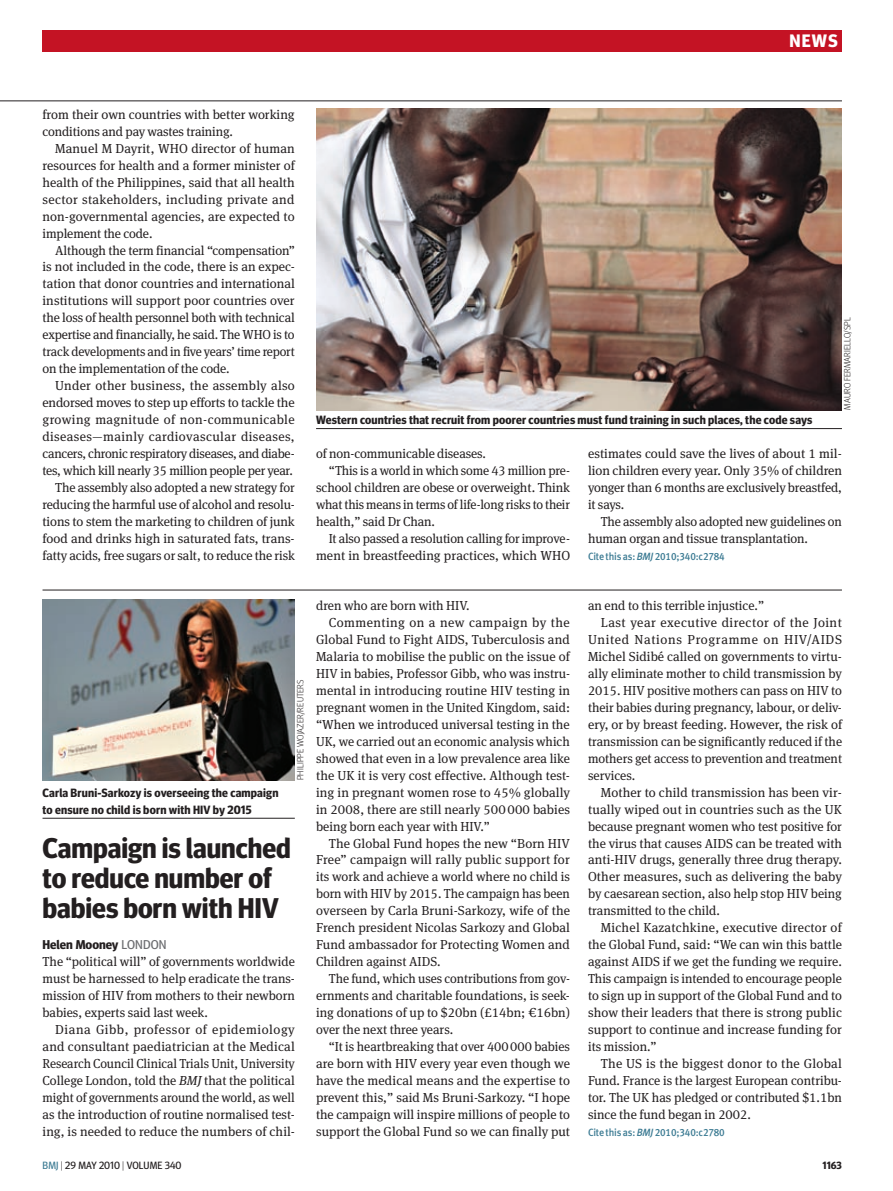
<style>
.page{position:relative;width:893px;height:1191px;background:#fff}
.page>*{position:absolute;margin:0;border:0;box-sizing:border-box;transform-origin:0 0}
.news_head_19bold{font:700 28.5px/30px "Meta Headline OT";color:#231f20}
.t1{font:700 18px "Meta Headline OT";color:#fff}
.news_body_3colm_ind{font:13.05px/17px "Meta Serif Pro";color:#231f20;text-align:justify}
.news_body_3colm{font:13.05px/17px "Meta Serif Pro";color:#231f20;text-align:justify}
.news_body_3colm_ind-2{font:13.05px/17px "Meta Serif Pro";color:#231f20;text-align:justify;scale:.96 1}
.news_head_23bold{font:13.05px/17px "Meta Serif Pro";letter-spacing:-.01em;color:#231f20}
.news_byline_author{font:700 12.75px "Meta Headline OT";color:#231f20}
.picture_caption{font:700 12px/17px "Meta Headline OT";letter-spacing:.015em;color:#231f20}
.citation{font:10.5px "Meta Medium LF";letter-spacing:-.015em;color:#3c7b93;scale:.95 1}
.t2{font:10.5px "Meta Headline OT";letter-spacing:.005em;color:#231f20}
.t3{font:700 10.5px "Meta Headline OT";color:#231f20}
.t4{font:300 9px "Meta Headline OT";letter-spacing:.015em;color:#231f20}
.s1{font-style:italic}
.s2{font-weight:400;color:#6c6d70}
.s3{color:#3c7b93}
.s4{font-weight:300}
</style>
<div class="page">
<hr style="left:0;top:101px;width:842px;height:1px;background:#231f20">
<div style="left:43px;top:30px;width:799px;height:21px;background:#c41324"></div>
<hr style="left:43px;top:590px;width:799px;height:1px;background:#231f20">
<img style="left:316px;top:108px;width:526px;height:303px">
<img style="left:43px;top:599px;width:252px;height:181px">
<hr style="left:316px;top:428px;width:526px;height:1px;background:#231f20">
<hr style="left:43px;top:818px;width:252px;height:1px;background:#231f20">
<p class="t1" style="left:789px;top:30px;width:50px">NEWS</p>
<p class="news_head_23bold" style="left:43px;top:105px;width:254px">from their own countries with better working conditions and pay wastes training.</p>
<p class="news_body_3colm_ind" style="left:43px;top:139px;width:254px;text-indent:13px">Manuel M Dayrit, WHO director of human resources for health and a former minister of health of the Philippines, said that all health sector stakeholders, including private and non-governmental agencies, are expected to implement the code.</p>
<p class="news_body_3colm_ind" style="left:43px;top:241px;width:254px;text-indent:13px">Although the term financial “compensation” is not included in the code, there is an expec&shy;tation that donor countries and international institutions will support poor countries over the loss of health personnel both with technical expertise and financially, he said. The WHO is to track developments and in five years’ time report on the implementation of the code.</p>
<p class="news_body_3colm_ind" style="left:43px;top:376px;width:254px;text-indent:13px">Under other business, the assembly also endorsed moves to step up efforts to tackle the growing magnitude of non-communicable diseases—mainly cardiovascular diseases, cancers, chronic respiratory diseases, and diabe&shy;tes, which kill nearly 35 million people per year.</p>
<p class="news_body_3colm_ind" style="left:43px;top:478px;width:254px;text-indent:13px">The assembly also adopted a new strategy for reducing the harmful use of alcohol and resolu&shy;tions to stem the marketing to children of junk food and drinks high in saturated fats, trans&shy;fatty acids, free sugars or salt, to reduce the risk</p>
<p class="picture_caption" style="left:316px;top:411px;width:498px">Western countries that recruit from poorer countries must fund training in such places, the code says</p>
<p class="t4" style="left:842px;top:410px;width:94px;rotate:-90deg">Mauro Fermariello/spl</p>
<p class="news_body_3colm_ind" style="left:316px;top:444px;width:171px">of non-communicable diseases.</p>
<p class="news_body_3colm_ind" style="left:316px;top:461px;width:255px;text-indent:13px">“This is a world in which some 43 million pre&shy;school children are obese or overweight. Think what this means in terms of life-long risks to their health,” said Dr Chan.</p>
<p class="news_body_3colm_ind" style="left:316px;top:529px;width:256px;text-align:right">It also passed a resolution calling for improve&shy;ment in breastfeeding practices, which WHO</p>
<p class="news_body_3colm_ind" style="left:588px;top:444px;width:256px">estimates could save the lives of about 1 mil&shy;lion children every year. Only 35% of children yonger than 6 months are exclusively breastfed, it says.</p>
<p class="news_body_3colm_ind" style="left:588px;top:512px;width:255px;text-indent:13px">The assembly also adopted new guidelines on human organ and tissue transplantation.</p>
<p class="citation" style="left:588px;top:550px;width:146px">Cite this as: <span class="s1">BMJ</span> 2010;340:c2784</p>
<p class="picture_caption" style="left:43px;top:783px;width:237px">Carla Bruni-Sarkozy is overseeing the campaign to ensure no child is born with HIV by 2015</p>
<p class="t4" style="left:295px;top:780px;width:102px;rotate:-90deg">PhiliPpe Wojazer/Reuters</p>
<p class="news_head_19bold" style="left:43px;top:832px;width:250px">Campaign is launched to reduce number of babies born with HIV</p>
<p class="news_byline_author" style="left:43px;top:937px;width:126px">Helen Mooney <span class="s2">LONDON</span></p>
<p class="news_body_3colm" style="left:43px;top:952px;width:254px">The “political will” of governments worldwide must be harnessed to help eradicate the trans&shy;mission of HIV from mothers to their newborn babies, experts said last week.</p>
<p class="news_body_3colm_ind" style="left:43px;top:1020px;width:254px;text-indent:13px">Diana Gibb, professor of epidemiology and consultant paediatrician at the Medical Research Council Clinical Trials Unit, University College London, told the <span class="s1">BMJ</span> that the political might of governments around the world, as well as the introduction of routine normalised test&shy;ing, is needed to reduce the numbers of chil-</p>
<p class="news_body_3colm_ind" style="left:316px;top:596px;width:155px">dren who are born with HIV.</p>
<p class="news_body_3colm_ind" style="left:316px;top:613px;width:256px;text-indent:13px">Commenting on a new campaign by the Global Fund to Fight AIDS, Tuberculosis and Malaria to mobilise the public on the issue of HIV in babies, Professor Gibb, who was instru&shy;mental in introducing routine HIV testing in pregnant women in the United Kingdom, said: “When we introduced universal testing in the UK, we carried out an economic analysis which showed that even in a low prevalence area like the UK it is very cost effective. Although test&shy;ing in pregnant women rose to 45% globally in 2008, there are still nearly 500000 babies being born each year with HIV.”</p>
<p class="news_body_3colm_ind" style="left:316px;top:834px;width:256px;text-indent:13px">The Global Fund hopes the new “Born HIV Free” campaign will rally public support for its work and achieve a world where no child is born with HIV by 2015. The campaign has been overseen by Carla Bruni-Sarkozy, wife of the French president Nicolas Sarkozy and Global Fund ambassador for Protecting Women and Children against AIDS.</p>
<p class="news_body_3colm_ind-2" style="left:316px;top:969px;width:266px;text-indent:13px">The fund, which uses contributions from gov&shy;ernments and charitable foundations, is seek&shy;ing donations of up to $20bn (£14bn; €16bn) over the next three years.</p>
<p class="news_body_3colm_ind" style="left:316px;top:1037px;width:256px;text-indent:13px">“It is heartbreaking that over 400000 babies are born with HIV every year even though we have the medical means and the expertise to prevent this,” said Ms Bruni-Sarkozy. “I hope the campaign will inspire millions of people to support the Global Fund so we can finally put</p>
<p class="news_body_3colm_ind" style="left:588px;top:596px;width:178px">an end to this terrible injustice.”</p>
<p class="news_body_3colm_ind" style="left:588px;top:613px;width:256px;text-indent:13px">Last year executive director of the Joint United Nations Programme on HIV/AIDS Michel Sidibé called on governments to virtu&shy;ally eliminate mother to child transmission by 2015. HIV positive mothers can pass on HIV to their babies during pregnancy, labour, or deliv&shy;ery, or by breast feeding. However, the risk of transmission can be significantly reduced if the mothers get access to prevention and treatment services.</p>
<p class="news_body_3colm_ind" style="left:588px;top:783px;width:256px;text-indent:13px">Mother to child transmission has been vir&shy;tually wiped out in countries such as the UK because pregnant women who test positive for the virus that causes AIDS can be treated with anti-HIV drugs, generally three drug therapy.<br>Other measures, such as delivering the baby by caesarean section, also help stop HIV being transmitted to the child.</p>
<p class="news_body_3colm_ind" style="left:588px;top:918px;width:256px;text-indent:13px">Michel Kazatchkine, executive director of the Global Fund, said: “We can win this battle against AIDS if we get the funding we require.<br>This campaign is intended to encourage people to sign up in support of the Global Fund and to show their leaders that there is strong public support to continue and increase funding for its mission.”</p>
<p class="news_body_3colm_ind" style="left:588px;top:1054px;width:255px;text-indent:13px">The US is the biggest donor to the Global Fund. France is the largest European contribu&shy;tor. The UK has pledged or contributed $1.1bn since the fund began in 2002.</p>
<p class="citation" style="left:588px;top:1125px;width:146px">Cite this as: <span class="s1">BMJ</span> 2010;340:c2780</p>
<p class="t2" style="left:43px;top:1159px;width:140px"><span class="s3">BMJ</span> <span class="s4">|</span> 29 MAY 2010 <span class="s4">|</span> VOLUME 340</p>
<p class="t3" style="left:822px;top:1159px;width:21px">1163</p>
</div>
